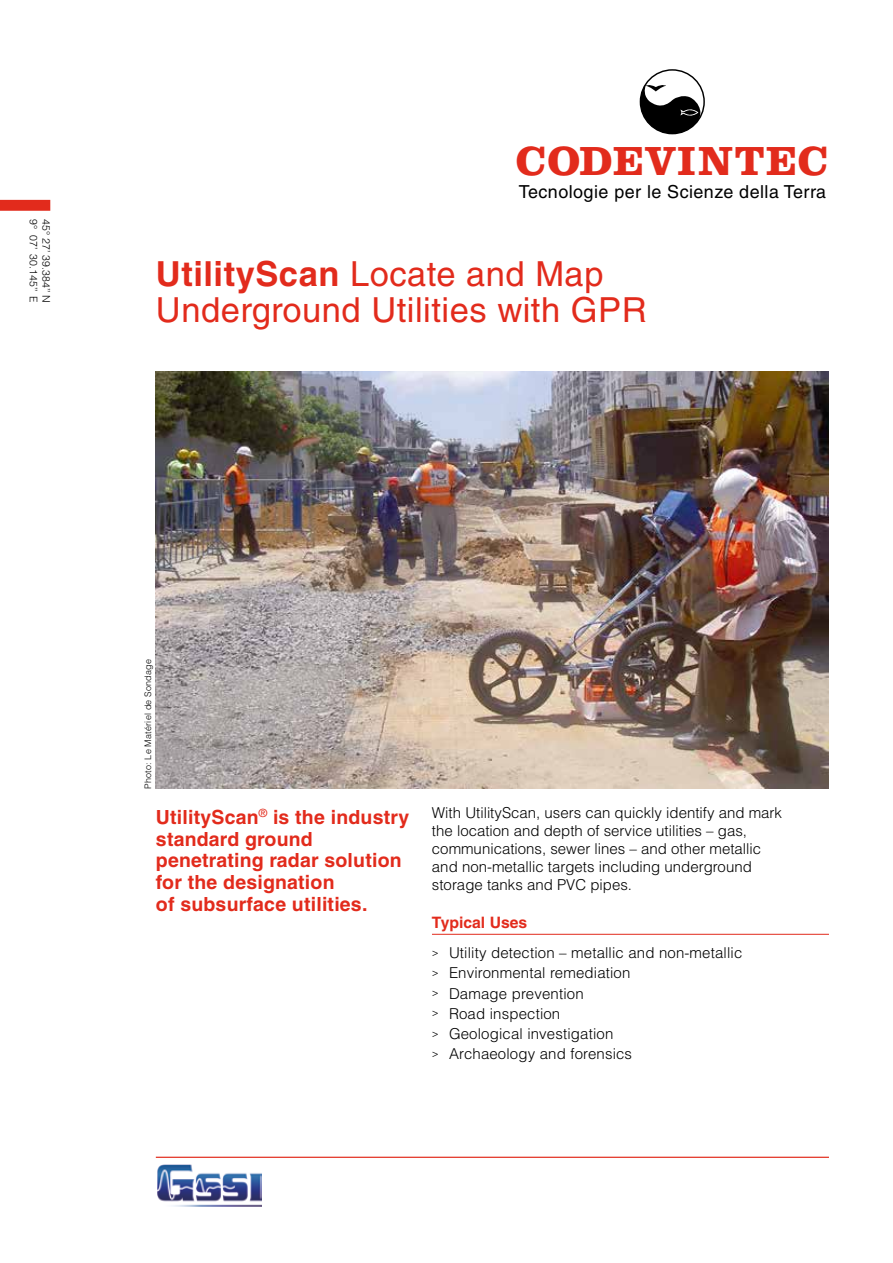
<style>
.page{position:relative;width:893px;height:1263px;background:#fff}
.page>*{position:absolute;margin:0;border:0;box-sizing:border-box;transform-origin:0 0}
.t1{font:700 42.15px "Clarendon LT Std";letter-spacing:.03em;color:#e22b1c}
.t2{font:34.5px/36px "Helvetica LT Std";letter-spacing:.015em;color:#e22b1c}
.t3{font:700 19.5px/21.8px "Helvetica LT Std";letter-spacing:.01em;color:#e22b1c}
.t4{font:17.85px "Helvetica LT Std";letter-spacing:.025em;color:#000}
.t5{font:700 15.75px "Helvetica LT Std";color:#e22b1c}
.t6{font:300 15px/20.1px "Helvetica LT Std";color:#000}
.t7{font:300 10.5px "Helvetica LT Std";letter-spacing:.01em;color:#000}
.t8{font:300 9px "Helvetica LT Std";letter-spacing:.02em;color:#000}
.s1{font-weight:700}
.s2{font-size:10.5px}
</style>
<div class="page">
<svg style="left:640px;top:70px;width:64px;height:64px"></svg>
<div style="left:640px;top:69px;width:65px;height:65px;border:1px solid #000;border-radius:50%"></div>
<div style="left:0;top:200px;width:50px;height:11px;background:#e22b1c"></div>
<img style="left:157px;top:1164px;width:105px;height:42px">
<hr style="left:156px;top:1157px;width:673px;height:1px;background:#e22b1c">
<img style="left:156px;top:371px;width:673px;height:418px">
<hr style="left:432px;top:934px;width:397px;height:1px;background:#e22b1c">
<p class="t7" style="left:40px;top:219px;width:85px;rotate:90deg">9° 07’ 30.145’’ E</p>
<p class="t7" style="left:53px;top:219px;width:85px;rotate:90deg">45° 27’ 39.384’’ N</p>
<h1 class="t1" style="left:516px;top:136px;width:314px">CODEVINTEC</h1>
<p class="t4" style="left:519px;top:182px;width:309px">Tecnologie per le Scienze della Terra</p>
<h2 class="t2" style="left:156px;top:256px;width:492px"><span class="s1">UtilityScan</span> Locate and Map<br>Underground Utilities with GPR</h2>
<p class="t8" style="left:142px;top:789px;width:131px;rotate:-90deg">Photo: Le Matériel de Sondage</p>
<h3 class="t3" style="left:156px;top:806px;width:255px">UtilityScan<sup>®</sup> is the industry standard ground penetrating radar solution for the designation<br>of subsurface utilities.</h3>
<p class="t6" style="left:432px;top:804px;width:352px;line-height:18px">With UtilityScan, users can quickly identify and mark the location and depth of service utilities – gas, communications, sewer lines – and other metallic and non-metallic targets including underground storage tanks and PVC pipes.</p>
<p class="t5" style="left:432px;top:912px;width:97px">Typical Uses</p>
<p class="t6" style="left:432px;top:943px;width:312px"><span class="s2">&gt;</span> Utility detection – metallic and non-metallic <span class="s2">&gt;</span> Environmental remediation<br><span class="s2">&gt;</span> Damage prevention<br><span class="s2">&gt;</span> Road inspection<br><span class="s2">&gt;</span> Geological investigation<br><span class="s2">&gt;</span> Archaeology and forensics</p>
</div>
